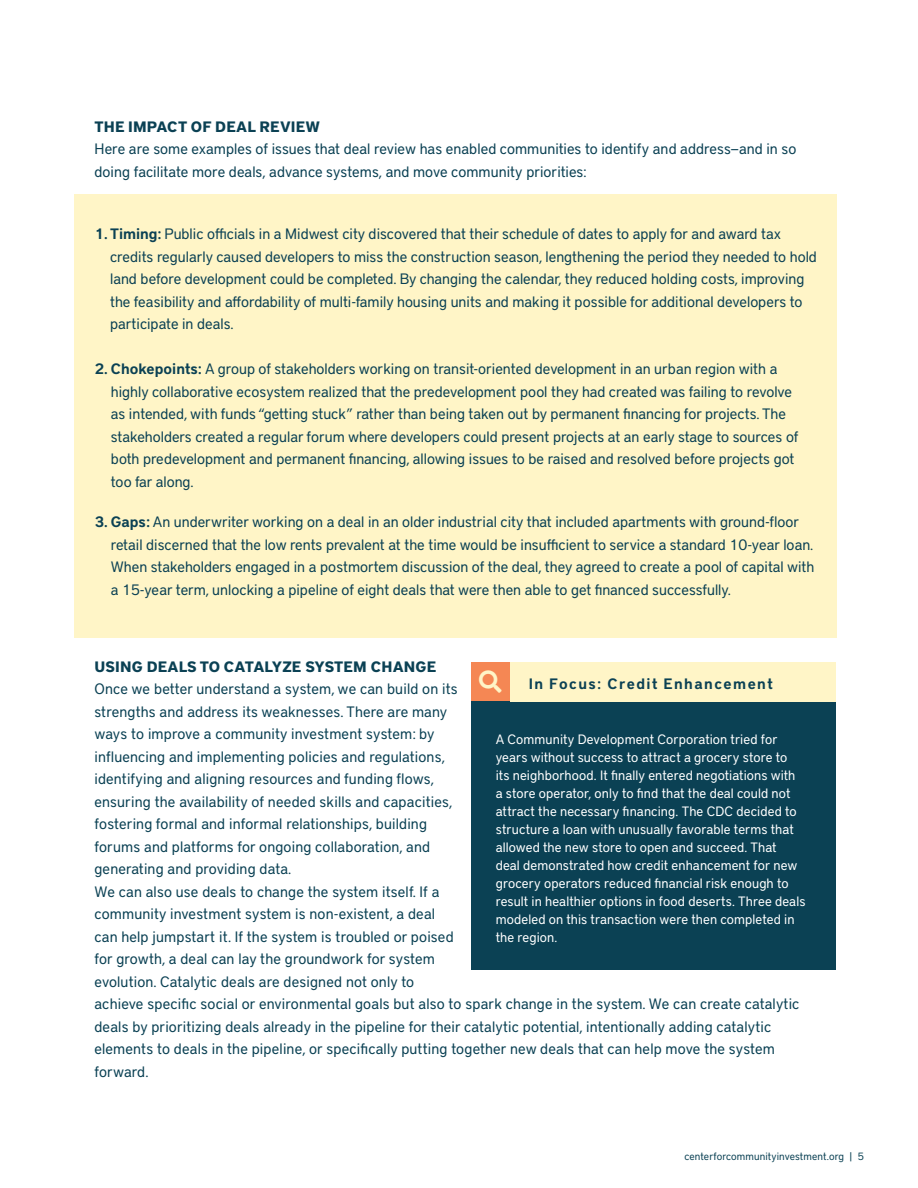
<style>
.page{position:relative;width:918px;height:1188px;background:#fff}
.page>*{position:absolute;margin:0;border:0;box-sizing:border-box;transform-origin:0 0}
.t1{font:15px/22.5px "District Pro";color:#0b4154}
.t2{font:700 15px "District Pro";letter-spacing:.01em;color:#0b4154}
.t3{font:600 15px "District Pro";letter-spacing:.095em;color:#0b4154}
.t4{font:13.5px/18px "District Pro";letter-spacing:.01em;color:#fff}
.t5{font:10.5px "District Pro";letter-spacing:.01em;color:#0b4154}
.s1{font-weight:600}
</style>
<div class="page">
<div style="left:75px;top:194px;width:762px;height:444px;background:#fff5c7"></div>
<div style="left:471px;top:662px;width:39px;height:40px;background:#f58754"></div>
<div style="left:471px;top:702px;width:365px;height:268px;background:#0b4154"></div>
<div style="left:510px;top:662px;width:326px;height:40px;background:#fff5c7"></div>
<p class="t2" style="left:94px;top:115px;width:227px">THE IMPACT OF DEAL REVIEW</p>
<p class="t1" style="left:94px;top:137px;width:703px">Here are some examples of issues that deal review has enabled communities to identify and address—and in so doing facilitate more deals, advance systems, and move community priorities:</p>
<p class="t1" style="left:110px;top:222px;width:708px;text-indent:-15px"><span class="s1">1. Timing:</span> Public officials in a Midwest city discovered that their schedule of dates to apply for and award tax credits regularly caused developers to miss the construction season, lengthening the period they needed to hold land before development could be completed. By changing the calendar, they reduced holding costs, improving the feasibility and affordability of multi-family housing units and making it possible for additional developers to participate in deals.</p>
<p class="t1" style="left:111px;top:357px;width:689px;text-indent:-16px"><span class="s1">2. Chokepoints:</span> A group of stakeholders working on transit-oriented development in an urban region with a highly collaborative ecosystem realized that the predevelopment pool they had created was failing to revolve as intended, with funds “getting stuck” rather than being taken out by permanent financing for projects. The stakeholders created a regular forum where developers could present projects at an early stage to sources of both predevelopment and permanent financing, allowing issues to be raised and resolved before projects got too far along.</p>
<p class="t1" style="left:111px;top:510px;width:705px;text-indent:-16px"><span class="s1">3. Gaps:</span> An underwriter working on a deal in an older industrial city that included apartments with ground-floor retail discerned that the low rents prevalent at the time would be insufficient to service a standard 10-year loan.<br>When stakeholders engaged in a postmortem discussion of the deal, they agreed to create a pool of capital with a 15-year term, unlocking a pipeline of eight deals that were then able to get financed successfully.</p>
<p class="t2" style="left:94px;top:656px;width:343px">USING DEALS TO CATALYZE SYSTEM CHANGE</p>
<p class="t1" style="left:94px;top:677px;width:706px">Once we better understand a system, we can build on its<br>strengths and address its weaknesses. There are many<br>ways to improve a community investment system: by<br>influencing and implementing policies and regulations,<br>identifying and aligning resources and funding flows,<br>ensuring the availability of needed skills and capacities,<br>fostering formal and informal relationships, building<br>forums and platforms for ongoing collaboration, and<br>generating and providing data.<br>We can also use deals to change the system itself. If a<br>community investment system is non-existent, a deal<br>can help jumpstart it. If the system is troubled or poised<br>for growth, a deal can lay the groundwork for system<br>evolution. Catalytic deals are designed not only to<br>achieve specific social or environmental goals but also to spark change in the system. We can create catalytic deals by prioritizing deals already in the pipeline for their catalytic potential, intentionally adding catalytic elements to deals in the pipeline, or specifically putting together new deals that can help move the system forward.</p>
<p class="t3" style="left:529px;top:673px;width:246px">In Focus: Credit Enhancement</p>
<p class="t4" style="left:496px;top:730px;width:311px">A Community Development Corporation tried for years without success to attract a grocery store to<br>its neighborhood. It finally entered negotiations with a store operator, only to find that the deal could not attract the necessary financing. The CDC decided to structure a loan with unusually favorable terms that allowed the new store to open and succeed. That<br>deal demonstrated how credit enhancement for new grocery operators reduced financial risk enough to result in healthier options in food deserts. Three deals modeled on this transaction were then completed in the region.</p>
<p class="t5" style="left:684px;top:1148px;width:181px">centerforcommunityinvestment.org | 5</p>
</div>
